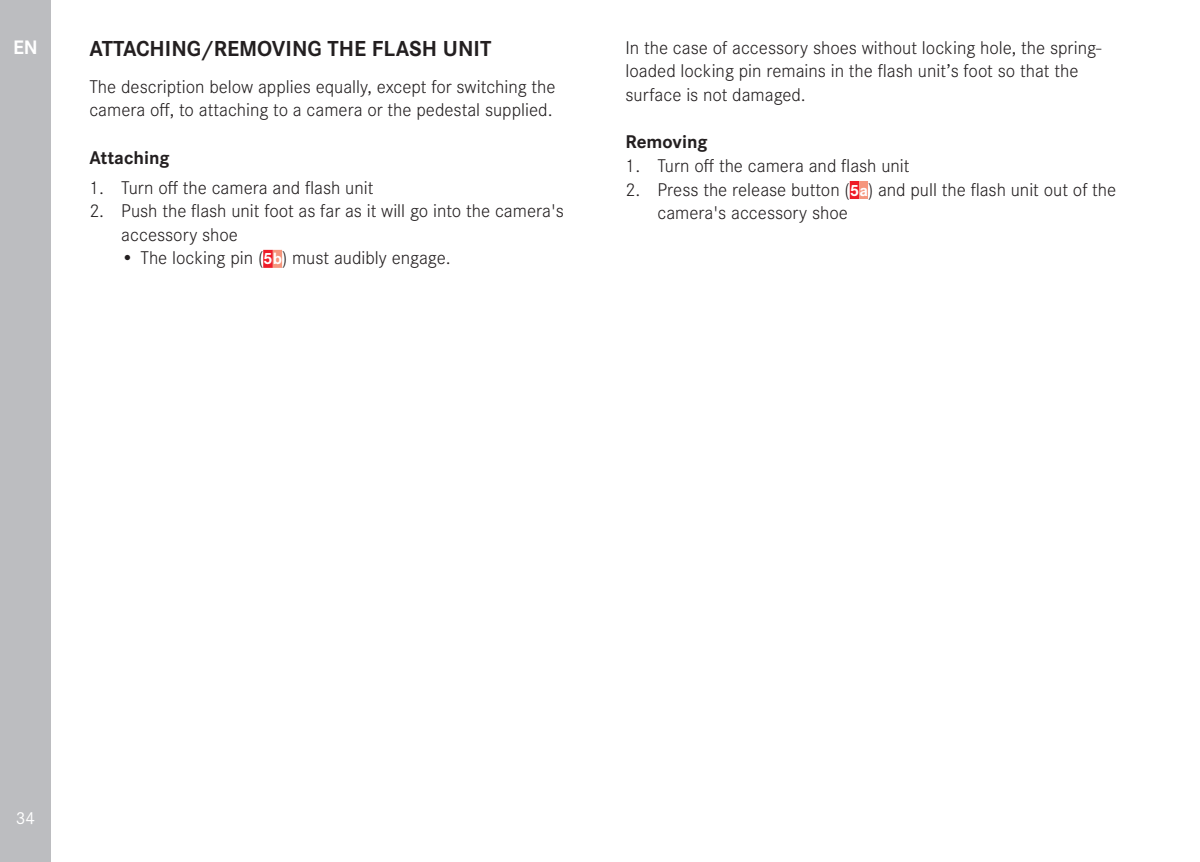
<style>
.page{position:relative;width:1200px;height:862px;background:#fff}
.page>*{position:absolute;margin:0;border:0;box-sizing:border-box;transform-origin:0 0}
.t1{font:700 22.5px "Corporate S";color:#231f20}
.t2{font:700 20.25px "Corporate S";color:#fff}
.t3{font:300 19.12px/23.6px "Corporate S";color:#231f20}
.t4{font:700 19.12px "Corporate S";color:#231f20}
.t5{font:18px "Corporate S";color:#fff}
.s1{font-weight:700;font-size:16.88px;color:#fff}
</style>
<div class="page">
<div style="left:0;top:0;width:51px;height:861px;background:#bcbdc0"></div>
<div style="left:263px;top:250px;width:10px;height:18px;background:#ee1c28"></div>
<div style="left:273px;top:250px;width:9px;height:18px;background:#f5967d"></div>
<div style="left:849px;top:181px;width:10px;height:18px;background:#ee1c28"></div>
<div style="left:859px;top:181px;width:8px;height:18px;background:#f5967d"></div>
<p class="t2" style="left:13px;top:32px;width:26px">EN</p>
<p class="t1" style="left:89px;top:31px;width:403px">ATTACHING/REMOVING THE FLASH UNIT</p>
<p class="t3" style="left:89px;top:73px;width:467px">The description below applies equally, except for switching the camera off, to attaching to a camera or the pedestal supplied.</p>
<p class="t4" style="left:89px;top:142px;width:82px">Attaching</p>
<p class="t3" style="left:89px;top:174px;width:285px">1. Turn off the camera and flash unit</p>
<p class="t3" style="left:121px;top:198px;width:444px;text-indent:-32px">2. Push the flash unit foot as far as it will go into the camera's accessory shoe</p>
<p class="t3" style="left:121px;top:245px;width:331px">• The locking pin (<span class="s1">5b</span>) must audibly engage.</p>
<p class="t3" style="left:625px;top:34px;width:477px">In the case of accessory shoes without locking hole, the spring&shy;loaded locking pin remains in the flash unit’s foot so that the surface is not damaged.</p>
<p class="t4" style="left:625px;top:127px;width:84px">Removing</p>
<p class="t3" style="left:625px;top:152px;width:285px">1. Turn off the camera and flash unit</p>
<p class="t3" style="left:657px;top:176px;width:460px;text-indent:-32px">2. Press the release button (<span class="s1">5a</span>) and pull the flash unit out of the camera's accessory shoe</p>
<p class="t5" style="left:16px;top:804px;width:21px">34</p>
</div>
